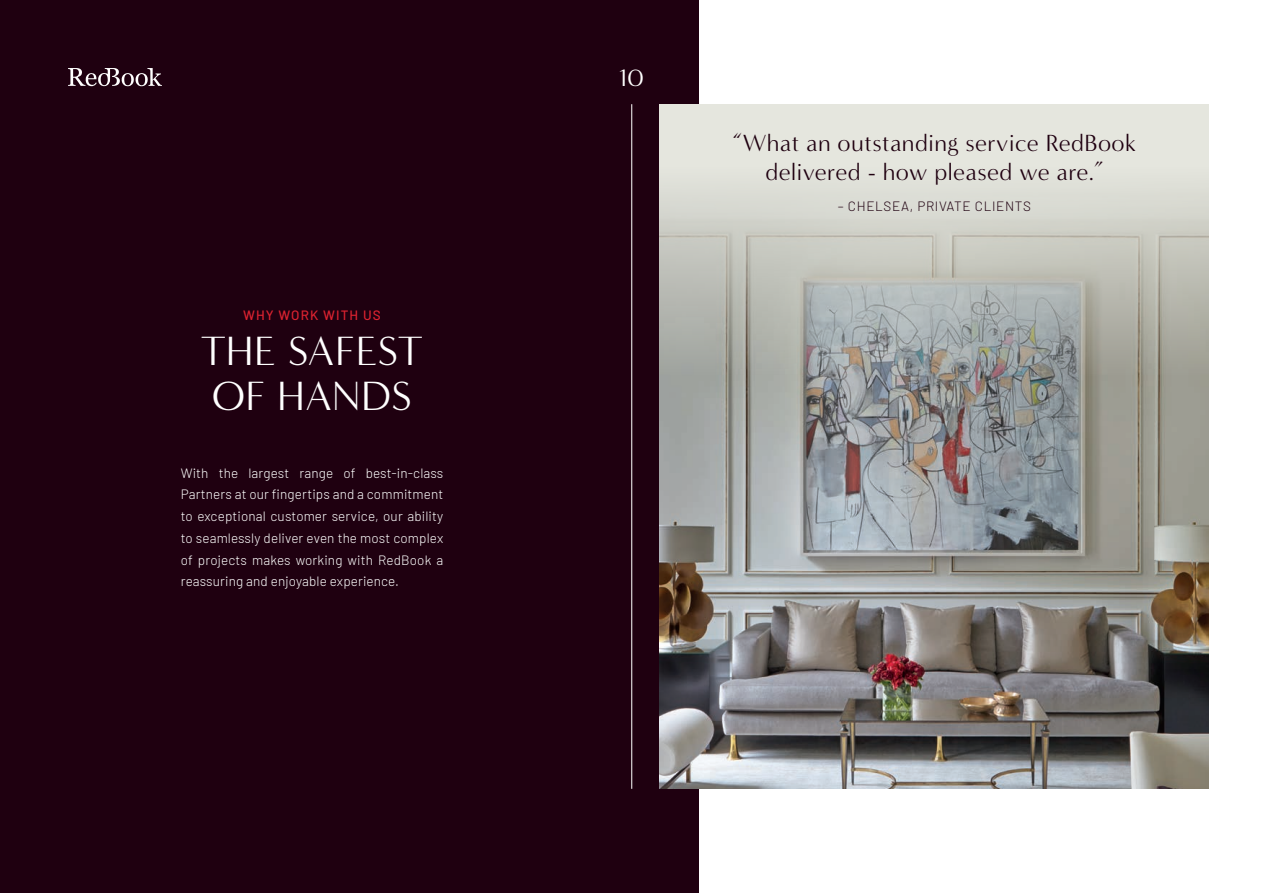
<style>
.page{position:relative;width:1263px;height:893px;background:#fff}
.page>*{position:absolute;margin:0;border:0;box-sizing:border-box;transform-origin:0 0}
.t1{font:42px/45px "Minerva Modern";letter-spacing:.015em;color:#fff}
.t2{font:24.3px "Minerva Modern";color:#fff}
.t3{font:24px/28.8px "Minerva Modern";letter-spacing:.02em;color:#1f0010;text-align:center}
.t4{font:300 13.5px/21.8px "Barlow";letter-spacing:.01em;color:#fff;text-align:justify}
.t5{font:300 13.5px "Barlow";letter-spacing:.05em;color:#1f0010}
.t6{font:500 13.5px "Barlow";letter-spacing:.08em;color:#db2230}
</style>
<div class="page">
<div style="left:0;top:0;width:699px;height:893px;background:#1f0010"></div>
<div style="left:660px;top:104px;width:549px;height:685px;background:#e5e6de"></div>
<img style="left:660px;top:376px;width:549px;height:413px">
<svg style="left:660px;top:193px;width:549px;height:183px;background:#b8bab4"></svg>
<svg style="left:68px;top:68px;width:94px;height:18px"></svg>
<hr style="left:631px;top:104px;width:1px;height:685px;background:#fff">
<p class="t6" style="left:243px;top:305px;width:139px">WHY WORK WITH US</p>
<p class="t1" style="left:201px;top:329px;width:224px">THE SAFEST<br>OF HANDS</p>
<p class="t4" style="left:181px;top:461px;width:264px">With the largest range of best-in-class Partners at our fingertips and a commitment to exceptional customer service, our ability to seamlessly deliver even the most complex of projects makes working with RedBook a reassuring and enjoyable experience.</p>
<p class="t2" style="left:619px;top:64px;width:26px">10</p>
<p class="t3" style="left:733px;top:129px;width:405px">“What an outstanding service RedBook delivered - how pleased we are.”</p>
<p class="t5" style="left:838px;top:196px;width:195px">– CHELSEA, PRIVATE CLIENTS</p>
</div>
